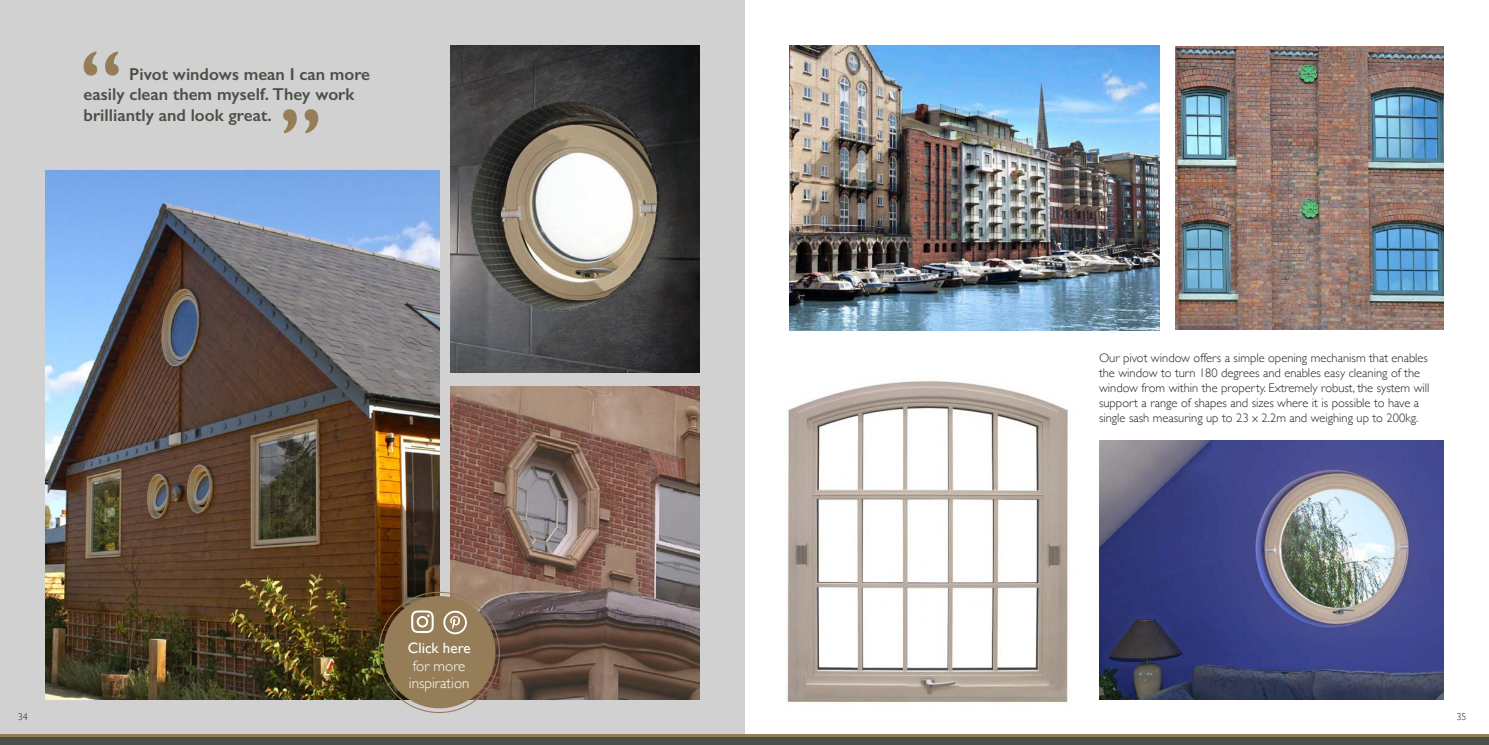
<style>
.page{position:relative;width:1489px;height:745px;background:#fff}
.page>*{position:absolute;margin:0;border:0;box-sizing:border-box;transform-origin:0 0}
.t1{font:600 17.25px/20.8px "Gill Sans";color:#4b5047}
.t2{font:300 15px/17.5px "Gill Sans";color:#fff}
.t3{font:15px "Gill Sans";color:#fff}
.t4{font:300 12.5px/15px "Gill Sans";color:#241f1f}
.t5{font:300 10px "Gill Sans";color:#241f1f}
</style>
<div class="page">
<div style="left:0;top:0;width:744px;height:744px;background:#d2d1d2"></div>
<div style="left:0;top:736px;width:1488px;height:8px;background:#4b5047"></div>
<hr style="left:0;top:734px;width:1488px;height:2px;background:#957e57">
<img style="left:45px;top:170px;width:394px;height:529px">
<img style="left:450px;top:45px;width:249px;height:327px">
<img style="left:450px;top:386px;width:249px;height:313px">
<img style="left:1099px;top:440px;width:344px;height:259px">
<svg style="left:84px;top:51px;width:35px;height:25px"></svg>
<svg style="left:283px;top:109px;width:35px;height:24px"></svg>
<img style="left:787px;top:381px;width:281px;height:322px">
<img style="left:1175px;top:46px;width:268px;height:283px">
<img style="left:789px;top:45px;width:370px;height:285px">
<div style="left:383px;top:595px;width:112px;height:112px;background:#957e57;border-radius:50%"></div>
<svg style="left:411px;top:610px;width:22px;height:22px"></svg>
<div style="left:443px;top:610px;width:24px;height:24px;border:2px solid #fff;border-radius:11px"></div>
<svg style="left:450px;top:616px;width:10px;height:12px"></svg>
<h1 class="t1" style="left:84px;top:63px;width:288px;text-indent:46px">Pivot windows mean I can more easily clean them myself. They work brilliantly and look great.</h1>
<p class="t5" style="left:18px;top:708px;width:11px">34</p>
<p class="t3" style="left:408px;top:639px;width:64px">Click here</p>
<p class="t2" style="left:409px;top:656px;width:62px">for more inspiration</p>
<p class="t4" style="left:1098px;top:349px;width:332px">Our pivot window offers a simple opening mechanism that enables the window to turn 180 degrees and enables easy cleaning of the window from within the property. Extremely robust, the system will support a range of shapes and sizes where it is possible to have a single sash measuring up to 23 x 2.2m and weighing up to 200kg.</p>
<p class="t5" style="left:1456px;top:708px;width:11px">35</p>
</div>
